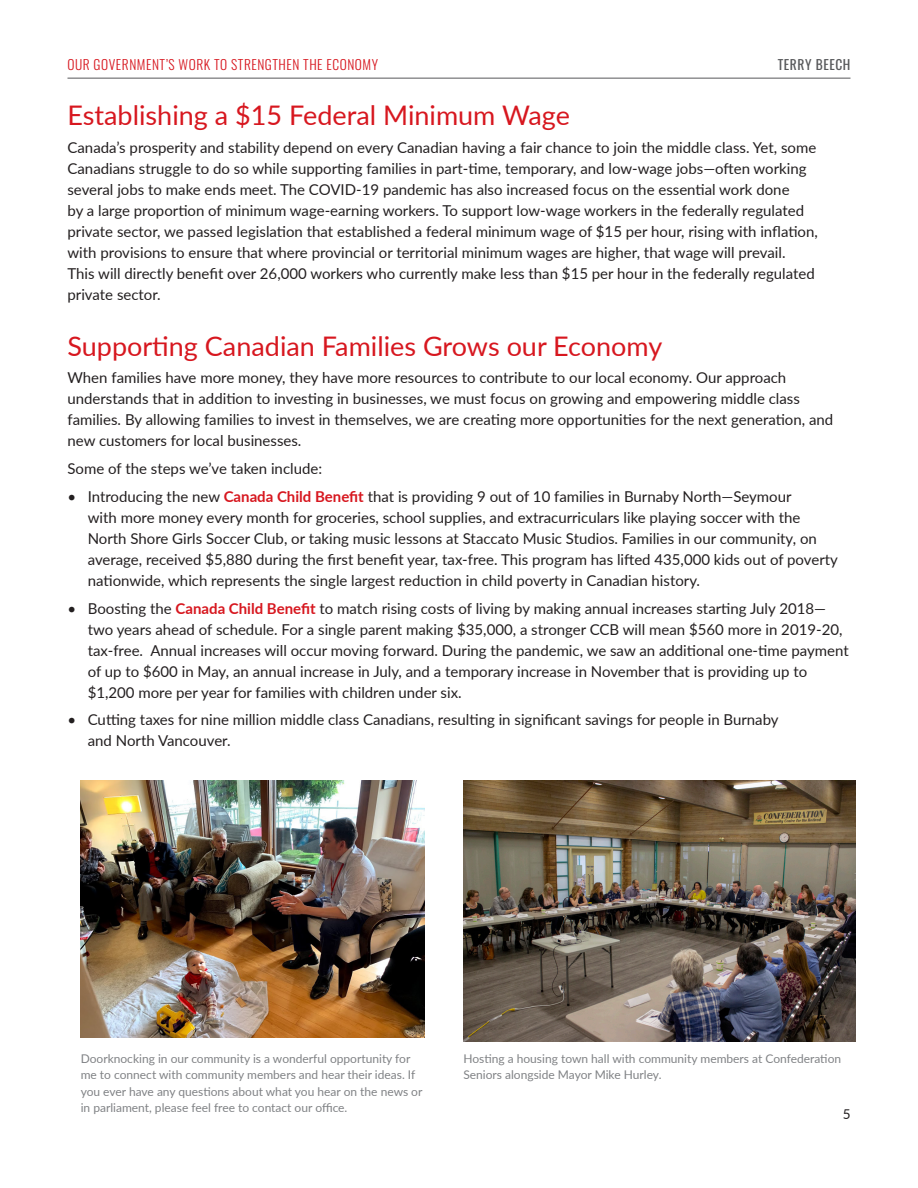
<style>
.page{position:relative;width:918px;height:1188px;background:#fff}
.page>*{position:absolute;margin:0;border:0;box-sizing:border-box;transform-origin:0 0}
.Paragraph_Style_2{font:27px "Lato";color:#d7171f}
.Paragraph_Style_2-2{font:15px/21px "Lato";color:#231f20}
.t1{font:300 13.5px "Oswald";letter-spacing:.04em;color:#d7171f}
.t2{font:13.5px "Oswald";letter-spacing:.04em;color:#57585a}
.t3{font:13.5px "Lato";color:#231f20}
.t4{font:12px/16.5px "Lato";color:#808285}
.s1{font-weight:700;color:#d7171f}
</style>
<div class="page">
<hr style="left:68px;top:78px;width:782px;height:1px;background:#57585a">
<img style="left:81px;top:780px;width:344px;height:258px">
<img style="left:463px;top:780px;width:392px;height:261px">
<p class="t1" style="left:68px;top:53px;width:312px">OUR GOVERNMENT’S WORK TO STRENGTHEN THE ECONOMY</p>
<p class="t2" style="left:778px;top:53px;width:74px">TERRY BEECH</p>
<p class="Paragraph_Style_2" style="left:68px;top:96px;width:504px">Establishing a $15 Federal Minimum Wage</p>
<p class="Paragraph_Style_2-2" style="left:68px;top:137px;width:752px">Canada’s prosperity and stability depend on every Canadian having a fair chance to join the middle class. Yet, some Canadians struggle to do so while supporting families in part-time, temporary, and low-wage jobs—often working several jobs to make ends meet. The COVID-19 pandemic has also increased focus on the essential work done<br>by a large proportion of minimum wage-earning workers. To support low-wage workers in the federally regulated private sector, we passed legislation that established a federal minimum wage of $15 per hour, rising with inflation, with provisions to ensure that where provincial or territorial minimum wages are higher, that wage will prevail.<br>This will directly benefit over 26,000 workers who currently make less than $15 per hour in the federally regulated private sector.</p>
<p class="Paragraph_Style_2" style="left:68px;top:327px;width:596px">Supporting Canadian Families Grows our Economy</p>
<p class="Paragraph_Style_2-2" style="left:68px;top:367px;width:767px">When families have more money, they have more resources to contribute to our local economy. Our approach understands that in addition to investing in businesses, we must focus on growing and empowering middle class families. By allowing families to invest in themselves, we are creating more opportunities for the next generation, and new customers for local businesses.</p>
<p class="Paragraph_Style_2-2" style="left:68px;top:458px;width:256px">Some of the steps we’ve taken include:</p>
<p class="Paragraph_Style_2-2" style="left:88px;top:485px;width:752px;text-indent:-20px">• Introducing the new <span class="s1">Canada Child Benefit</span> that is providing 9 out of 10 families in Burnaby North—Seymour<br>with more money every month for groceries, school supplies, and extracurriculars like playing soccer with the North Shore Girls Soccer Club, or taking music lessons at Staccato Music Studios. Families in our community, on average, received $5,880 during the first benefit year, tax-free. This program has lifted 435,000 kids out of poverty nationwide, which represents the single largest reduction in child poverty in Canadian history.</p>
<p class="Paragraph_Style_2-2" style="left:88px;top:597px;width:763px;text-indent:-20px">• Boosting the <span class="s1">Canada Child Benefit</span> to match rising costs of living by making annual increases starting July 2018— two years ahead of schedule. For a single parent making $35,000, a stronger CCB will mean $560 more in 2019-20, tax-free. Annual increases will occur moving forward. During the pandemic, we saw an additional one-time payment of up to $600 in May, an annual increase in July, and a temporary increase in November that is providing up to $1,200 more per year for families with children under six.</p>
<p class="Paragraph_Style_2-2" style="left:88px;top:709px;width:692px;text-indent:-20px">• Cutting taxes for nine million middle class Canadians, resulting in significant savings for people in Burnaby and North Vancouver.</p>
<p class="t4" style="left:81px;top:1050px;width:343px">Doorknocking in our community is a wonderful opportunity for me to connect with community members and hear their ideas. If you ever have any questions about what you hear on the news or in parliament, please feel free to contact our office.</p>
<p class="t4" style="left:463px;top:1050px;width:379px">Hosting a housing town hall with community members at Confederation<br>Seniors alongside Mayor Mike Hurley.</p>
<p class="t3" style="left:843px;top:1105px;width:9px">5</p>
</div>
